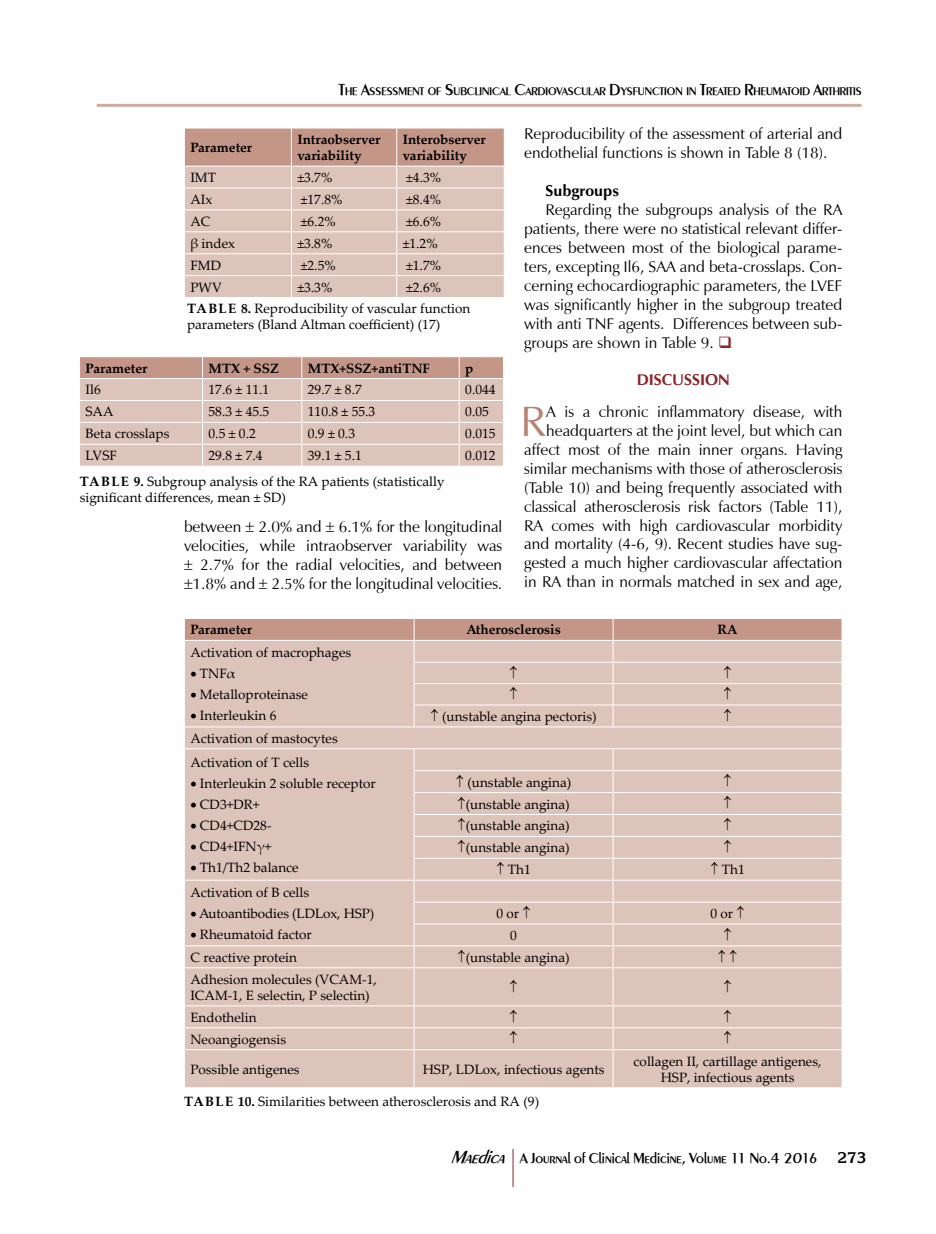
<style>
.page{position:relative;width:936px;height:1234px;background:#fff}
.page>*{position:absolute;margin:0;border:0;box-sizing:border-box;transform-origin:0 0}
.t1{font:43.35px "Z Humanist Normal";color:#b98272}
.t2{font:15.75px/18.9px "Z Humanist Normal";color:#000;text-align:right}
.t3{font:700 15.75px "Z Humanist";color:#8a2529}
.t4{font:700 15.75px "Z Humanist";color:#000}
.t5{font:500 15px "Peinaud";color:#000}
.t6{font:700 15px "Korina";color:#000}
.t7{font:13.5px/16.2px "Palatino Linotype";color:#000}
.t8{font:700 13.5px/16.2px "Palatino Linotype";color:#000}
.t9{font:500 11.55px "Peinaud";color:#000}
.s1{font-size:16.5px}
.s2{font-weight:700}
.s3{color:#8a2529}
.s4{font-style:italic;font-size:18px}
</style>
<div class="page">
<hr style="left:97px;top:104px;width:764px;height:3px;background:#d0ac9f">
<hr style="left:512px;top:1148px;width:1px;height:38px;background:#8a2529">
<svg style="left:184px;top:128px;width:321px;height:169px;background:#d9bcb1"></svg>
<hr style="left:184px;top:128px;width:107px;height:1px;background:#fff">
<hr style="left:184px;top:128px;width:1px;height:38px;background:#fff">
<hr style="left:291px;top:128px;width:106px;height:1px;background:#fff">
<hr style="left:397px;top:128px;width:107px;height:1px;background:#fff">
<hr style="left:184px;top:166px;width:107px;height:1px;background:#fff">
<hr style="left:291px;top:166px;width:106px;height:1px;background:#fff">
<hr style="left:397px;top:166px;width:107px;height:1px;background:#fff">
<svg style="left:80px;top:356px;width:423px;height:110px;background:#d9beb3"></svg>
<hr style="left:79px;top:378px;width:123px;height:1px;background:#fff">
<hr style="left:202px;top:378px;width:100px;height:1px;background:#fff">
<hr style="left:302px;top:378px;width:157px;height:1px;background:#fff">
<hr style="left:459px;top:378px;width:45px;height:1px;background:#fff">
<div style="left:185px;top:968px;width:656px;height:119px;background:#ddc4ba"></div>
<hr style="left:413px;top:967px;width:1px;height:38px;background:#fff">
<hr style="left:612px;top:967px;width:1px;height:38px;background:#fff">
<hr style="left:184px;top:1005px;width:230px;height:1px;background:#fff">
<hr style="left:414px;top:1005px;width:199px;height:1px;background:#fff">
<hr style="left:613px;top:1005px;width:229px;height:1px;background:#fff">
<hr style="left:184px;top:1027px;width:230px;height:1px;background:#fff">
<hr style="left:414px;top:1027px;width:199px;height:1px;background:#fff">
<svg style="left:413px;top:1006px;width:1px;height:43px"></svg>
<hr style="left:613px;top:1027px;width:229px;height:1px;background:#fff">
<svg style="left:612px;top:1006px;width:1px;height:43px"></svg>
<svg style="left:841px;top:1006px;width:1px;height:43px"></svg>
<hr style="left:184px;top:1049px;width:230px;height:1px;background:#fff">
<hr style="left:414px;top:1049px;width:199px;height:1px;background:#fff">
<hr style="left:413px;top:1049px;width:1px;height:38px;background:#fff">
<hr style="left:613px;top:1049px;width:229px;height:1px;background:#fff">
<hr style="left:612px;top:1049px;width:1px;height:38px;background:#fff">
<svg style="left:184px;top:619px;width:658px;height:348px;background:#dcc3b9"></svg>
<svg style="left:510px;top:979px;width:7px;height:12px"></svg>
<svg style="left:724px;top:979px;width:7px;height:12px"></svg>
<svg style="left:510px;top:1009px;width:7px;height:12px"></svg>
<svg style="left:724px;top:1009px;width:7px;height:12px"></svg>
<svg style="left:510px;top:1031px;width:7px;height:12px"></svg>
<svg style="left:724px;top:1031px;width:7px;height:12px"></svg>
<p class="t9" style="left:339px;top:84px;width:524px"><span class="s1">T</span>HE <span class="s1">A</span>SSESSMENT OF <span class="s1">S</span>UBCLINICAL <span class="s1">C</span>ARDIOVASCULAR <span class="s1">D</span>YSFUNCTION IN <span class="s1">T</span>REATED <span class="s1">R</span>HEUMATOID <span class="s1">A</span>RTHRITIS</p>
<p class="t8" style="left:190px;top:141px;width:63px">Parameter</p>
<p class="t8" style="left:297px;top:133px;width:85px">Intraobserver variability</p>
<p class="t8" style="left:403px;top:133px;width:85px">Interobserver variability</p>
<p class="t7" style="left:190px;top:171px;width:27px">IMT</p>
<p class="t7" style="left:297px;top:171px;width:36px">±3.7%</p>
<p class="t7" style="left:406px;top:171px;width:36px">±4.3%</p>
<p class="t7" style="left:190px;top:193px;width:24px">AIx</p>
<p class="t7" style="left:301px;top:193px;width:43px">±17.8%</p>
<p class="t7" style="left:406px;top:193px;width:36px">±8.4%</p>
<p class="t7" style="left:190px;top:215px;width:22px">AC</p>
<p class="t7" style="left:301px;top:215px;width:36px">±6.2%</p>
<p class="t7" style="left:406px;top:215px;width:36px">±6.6%</p>
<p class="t7" style="left:190px;top:236px;width:46px">β index</p>
<p class="t7" style="left:297px;top:236px;width:36px">±3.8%</p>
<p class="t7" style="left:403px;top:236px;width:36px">±1.2%</p>
<p class="t7" style="left:190px;top:258px;width:32px">FMD</p>
<p class="t7" style="left:301px;top:258px;width:36px">±2.5%</p>
<p class="t7" style="left:406px;top:258px;width:36px">±1.7%</p>
<p class="t7" style="left:190px;top:280px;width:33px">PWV</p>
<p class="t7" style="left:297px;top:280px;width:36px">±3.3%</p>
<p class="t7" style="left:406px;top:280px;width:36px">±2.6%</p>
<p class="t7" style="left:187px;top:302px;width:285px"><span class="s2">TABLE 8.</span> Reproducibility of vascular function parameters (Bland Altman coefficient) (17)</p>
<p class="t8" style="left:86px;top:361px;width:63px">Parameter</p>
<p class="t8" style="left:208px;top:361px;width:72px">MTX + SSZ</p>
<p class="t8" style="left:308px;top:361px;width:124px">MTX+SSZ+antiTNF</p>
<p class="t8" style="left:465px;top:361px;width:10px">p</p>
<p class="t7" style="left:86px;top:383px;width:17px">Il6</p>
<p class="t7" style="left:208px;top:383px;width:62px">17.6 ± 11.1</p>
<p class="t7" style="left:308px;top:383px;width:56px">29.7 ± 8.7</p>
<p class="t7" style="left:465px;top:383px;width:32px">0.044</p>
<p class="t7" style="left:86px;top:405px;width:30px">SAA</p>
<p class="t7" style="left:208px;top:405px;width:62px">58.3 ± 45.5</p>
<p class="t7" style="left:308px;top:405px;width:69px">110.8 ± 55.3</p>
<p class="t7" style="left:465px;top:405px;width:25px">0.05</p>
<p class="t7" style="left:86px;top:427px;width:85px">Beta crosslaps</p>
<p class="t7" style="left:208px;top:427px;width:49px">0.5 ± 0.2</p>
<p class="t7" style="left:308px;top:427px;width:49px">0.9 ± 0.3</p>
<p class="t7" style="left:465px;top:427px;width:32px">0.015</p>
<p class="t7" style="left:86px;top:449px;width:33px">LVSF</p>
<p class="t7" style="left:208px;top:449px;width:56px">29.8 ± 7.4</p>
<p class="t7" style="left:308px;top:449px;width:56px">39.1 ± 5.1</p>
<p class="t7" style="left:465px;top:449px;width:32px">0.012</p>
<p class="t7" style="left:80px;top:474px;width:366px"><span class="s2">TABLE 9.</span> Subgroup analysis of the RA patients (statistically significant differences, mean ± SD)</p>
<p class="t2" style="left:184px;top:518px;width:320px">between 2.0% and 6.1% for the longitudinal velocities, while intraobserver variability was 2.7% for the radial velocities, and between 1.8% and 2.5% for the longitudinal velocities.</p>
<p class="t2" style="left:524px;top:126px;width:320px;text-align:left">Reproducibility of the assessment of arterial and endothelial functions is shown in Table 8 (18).</p>
<p class="t4" style="left:545px;top:184px;width:75px">Subgroups</p>
<p class="t2" style="left:524px;top:202px;width:320px;text-align:justify;text-indent:21px">Regarding the subgroups analysis of the RA patients, there were no statistical relevant differ&shy;ences between most of the biological parame&shy;ters, excepting Il6, SAA and beta-crosslaps. Con&shy;cerning echocardiographic parameters, the LVEF was significantly higher in the subgroup treated with anti TNF agents. Differences between sub&shy;groups are shown in Table 9. <span class="s3">❑</span></p>
<p class="t3" style="left:636px;top:373px;width:95px">DISCUSSION</p>
<h1 class="t1" style="left:520px;top:403px;width:27px">R</h1>
<p class="t2" style="left:524px;top:403px;width:320px">A is a chronic inflammatory disease, with headquarters at the joint level, but which can affect most of the main inner organs. Having similar mechanisms with those of atherosclerosis (Table 10) and being frequently associated with classical atherosclerosis risk factors (Table 11), RA comes with high cardiovascular morbidity and mortality (4-6, 9). Recent studies have sug&shy;gested a much higher cardiovascular affectation in RA than in normals matched in sex and age,</p>
<p class="t8" style="left:190px;top:623px;width:63px">Parameter</p>
<p class="t8" style="left:466px;top:623px;width:96px">Atherosclerosis</p>
<p class="t8" style="left:717px;top:623px;width:22px">RA</p>
<p class="t7" style="left:190px;top:646px;width:162px">Activation of macrophages</p>
<p class="t7" style="left:190px;top:667px;width:47px">• TNFα</p>
<p class="t7" style="left:190px;top:688px;width:119px">• Metalloproteinase</p>
<p class="t7" style="left:190px;top:709px;width:88px">• Interleukin 6</p>
<p class="t7" style="left:430px;top:709px;width:167px">↑ (unstable angina pectoris)</p>
<p class="t7" style="left:190px;top:727px;width:149px;line-height:24.2px">Activation of mastocytes<br>Activation of T cells</p>
<p class="t7" style="left:190px;top:776px;width:187px">• Interleukin 2 soluble receptor</p>
<p class="t7" style="left:190px;top:797px;width:71px">• CD3+DR+</p>
<p class="t7" style="left:190px;top:818px;width:83px">• CD4+CD28-</p>
<p class="t7" style="left:190px;top:839px;width:83px">• CD4+IFNγ+</p>
<p class="t7" style="left:190px;top:860px;width:110px">• Th1/Th2 balance</p>
<p class="t7" style="left:456px;top:775px;width:117px">↑ (unstable angina)</p>
<p class="t7" style="left:457px;top:797px;width:113px">↑(unstable angina)</p>
<p class="t7" style="left:457px;top:819px;width:113px">↑(unstable angina)</p>
<p class="t7" style="left:457px;top:841px;width:113px">↑(unstable angina)</p>
<p class="t7" style="left:496px;top:863px;width:36px">↑ Th1</p>
<p class="t7" style="left:710px;top:863px;width:36px">↑ Th1</p>
<p class="t7" style="left:190px;top:885px;width:120px">Activation of B cells</p>
<p class="t7" style="left:190px;top:906px;width:185px">• Autoantibodies (LDLox, HSP)</p>
<p class="t7" style="left:190px;top:927px;width:123px">• Rheumatoid factor</p>
<p class="t7" style="left:496px;top:906px;width:36px">0 or ↑</p>
<p class="t7" style="left:710px;top:906px;width:36px">0 or ↑</p>
<p class="t7" style="left:510px;top:928px;width:8px">0</p>
<p class="t7" style="left:190px;top:950px;width:108px">C reactive protein</p>
<p class="t7" style="left:457px;top:950px;width:113px">↑(unstable angina)</p>
<p class="t7" style="left:190px;top:972px;width:188px">Adhesion molecules (VCAM-1,<br>ICAM-1, E selectin, P selectin)</p>
<p class="t7" style="left:190px;top:1010px;width:68px">Endothelin</p>
<p class="t7" style="left:190px;top:1032px;width:97px">Neoangiogensis</p>
<p class="t7" style="left:190px;top:1062px;width:111px">Possible antigenes</p>
<p class="t7" style="left:422px;top:1062px;width:183px">HSP, LDLox, infectious agents</p>
<p class="t7" style="left:633px;top:1054px;width:189px;text-align:center">collagen II, cartillage antigenes,<br>HSP, infectious agents</p>
<p class="t7" style="left:184px;top:1094px;width:356px"><span class="s2">TABLE 10.</span> Similarities between atherosclerosis and RA (9)</p>
<p class="t5" style="left:451px;top:1148px;width:368px"><span class="s4">Maedica</span> A Journal of Clinical Medicine, Volume 11 No.4 2016</p>
<p class="t6" style="left:837px;top:1148px;width:30px">273</p>
</div>
